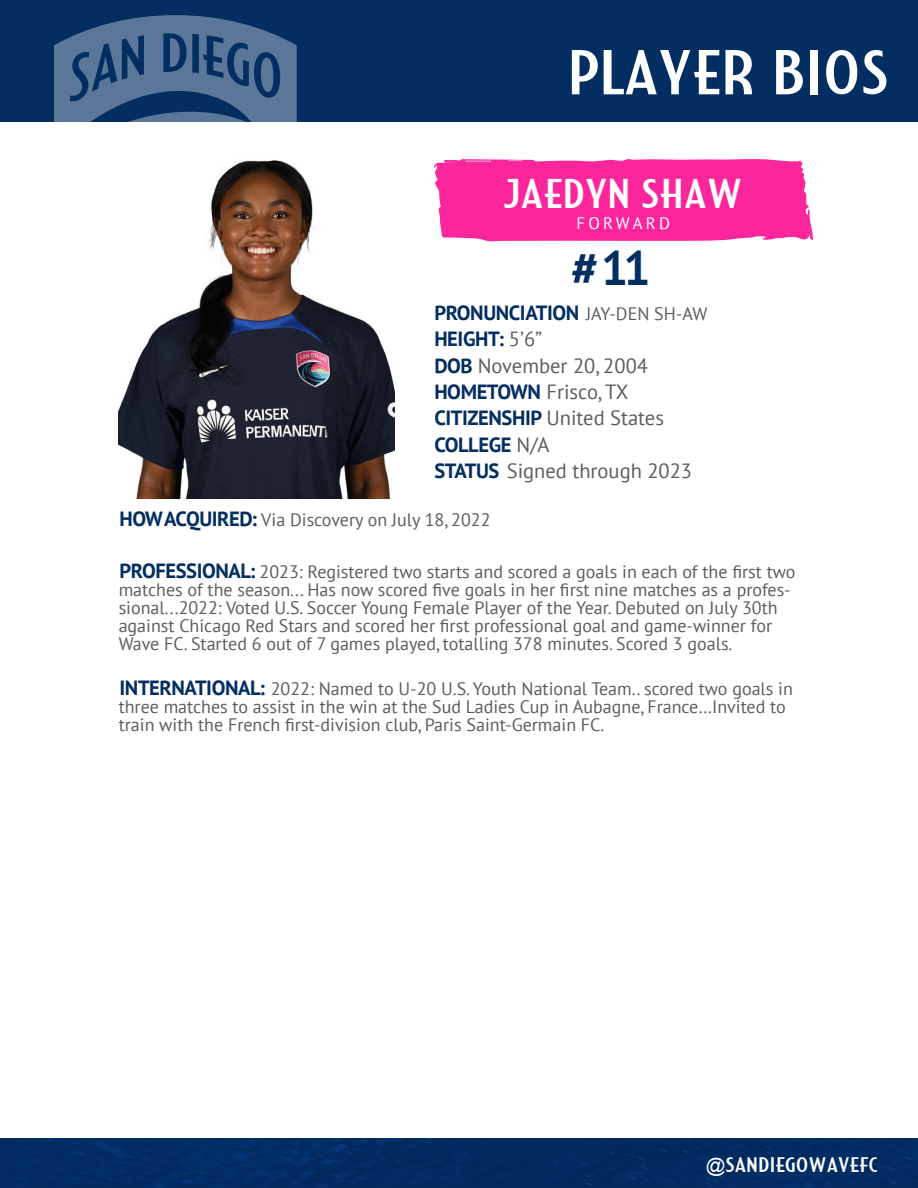
<style>
.page{position:relative;width:918px;height:1188px;background:#fff}
.page>*{position:absolute;margin:0;border:0;box-sizing:border-box;transform-origin:0 0}
.t1{font:63.3px "SDW";color:#fff}
.t2{font:700 48px "PT Sans";color:#032e61}
.t3{font:41.4px "SDW";color:#fff}
.t4{font:21px "SDW";color:#fff}
.t5{font:20.55px "PT Sans";color:#5c5c5c}
.t6{font:700 20.55px "PT Sans";letter-spacing:-.02em;color:#032e61}
.t7{font:18px/18px "PT Sans";color:#5c5c5c}
.t8{font:16.8px "PT Sans";letter-spacing:.2em;color:#fff}
.s1{font-weight:400;font-size:18px;color:#5c5c5c}
.s2{font-weight:400;color:#5c5c5c}
.s3{font-weight:700;color:#032e61}
.s4{font-weight:700;font-size:20.55px;color:#032e61}
.s5{font-family:"Arial";font-size:19.5px}
</style>
<div class="page">
<div style="left:0;top:1139px;width:918px;height:49px;background:#032e61"></div>
<img style="left:0;top:1139px;width:918px;height:48px">
<svg style="left:434px;top:159px;width:379px;height:83px;background:#fc34a2"></svg>
<img style="left:119px;top:160px;width:275px;height:338px">
<div style="left:0;top:0;width:918px;height:122px;background:#032e61"></div>
<svg style="left:54px;top:15px;width:243px;height:107px"></svg>
<p class="t1" style="left:567px;top:47px;width:323px">PLAYER BIOS</p>
<p class="t3" style="left:504px;top:177px;width:240px">JAEDYN SHAW</p>
<p class="t8" style="left:576px;top:213px;width:95px">FORWARD</p>
<p class="t2" style="left:571px;top:236px;width:81px"># 11</p>
<p class="t6" style="left:434px;top:299px;width:275px">PRONUNCIATION <span class="s1">JAY-DEN SH-AW</span></p>
<p class="t6" style="left:434px;top:325px;width:109px">HEIGHT: <span class="s2">5’6”</span></p>
<p class="t5" style="left:434px;top:352px;width:215px"><span class="s3">DOB</span> November 20, 2004</p>
<p class="t5" style="left:434px;top:378px;width:196px"><span class="s3">HOMETOWN</span> Frisco, TX</p>
<p class="t5" style="left:434px;top:405px;width:231px"><span class="s3">CITIZENSHIP</span> United States</p>
<p class="t6" style="left:434px;top:431px;width:117px">COLLEGE <span class="s2">N/A</span></p>
<p class="t5" style="left:434px;top:458px;width:259px"><span class="s3">STATUS</span> Signed through 2023</p>
<p class="t7" style="left:120px;top:510px;width:372px"><span class="s4">HOW ACQUIRED:</span> Via Discovery on July 18, 2022</p>
<p class="t7" style="left:119px;top:563px;width:678px"><span class="s4">PROFESSIONAL:</span> 2023: Registered two starts and scored a goals in each of the first two matches of the season... Has now scored five goals in her first nine matches as a profes&shy;sional...2022: Voted U.S. Soccer Young Female Player of the Year. Debuted on July 30th against Chicago Red Stars and scored her first professional goal and game-winner for Wave FC. Started 6 out of 7 games played, totalling 378 minutes. Scored 3 goals.</p>
<p class="t7" style="left:119px;top:679px;width:676px"><span class="s4">INTERNATIONAL:</span> 2022: Named to U-20 U.S. Youth National Team.. scored two goals in three matches to assist in the win at the Sud Ladies Cup in Aubagne, France…Invited to train with the French first-division club, Paris Saint-Germain FC.</p>
<p class="t4" style="left:706px;top:1156px;width:173px"><span class="s5">@</span>SANDIEGOWAVEFC</p>
</div>
